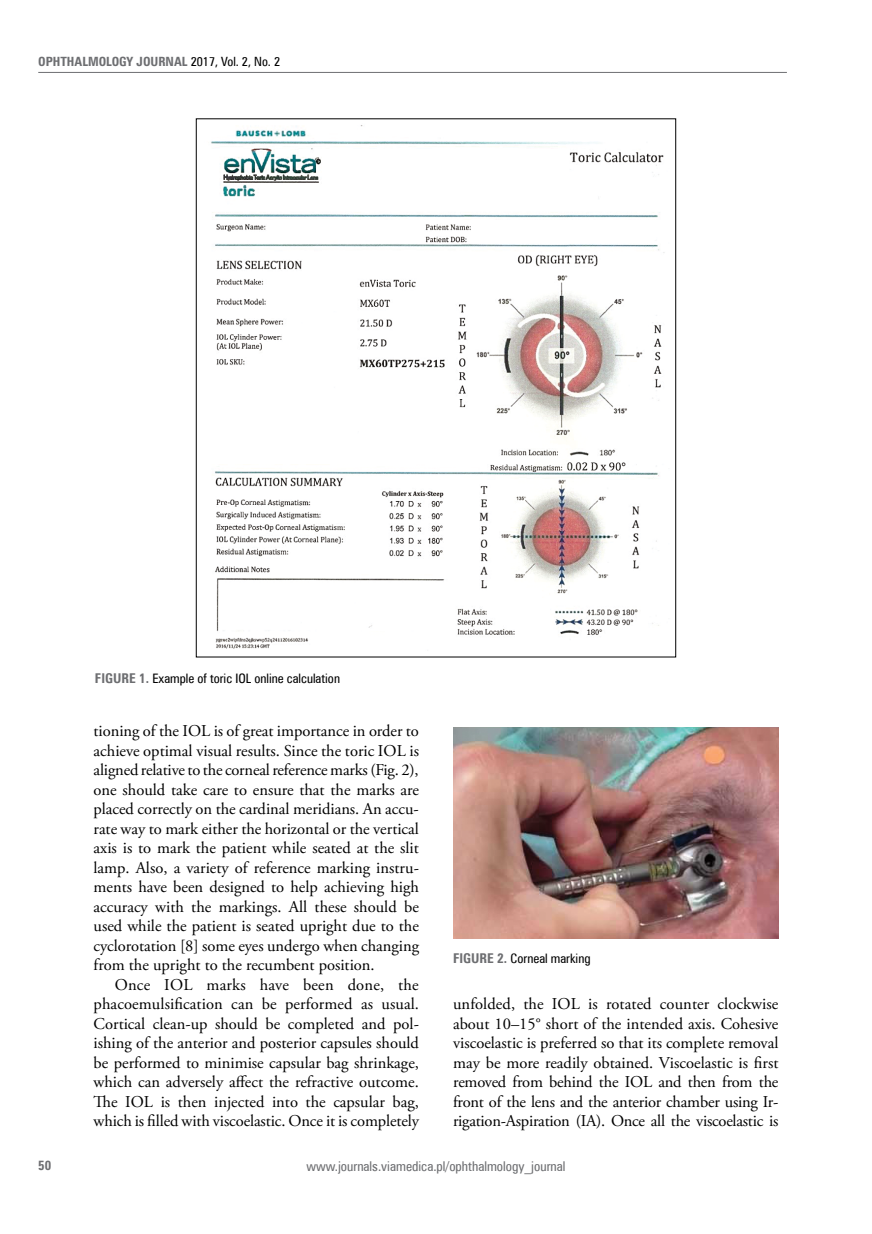
<style>
.page{position:relative;width:872px;height:1234px;background:#fff}
.page>*{position:absolute;margin:0;border:0;box-sizing:border-box;transform-origin:0 0}
.t1{font:16.5px/19.5px "Adobe Garamond Pro";letter-spacing:-.005em;color:#000;text-align:justify}
.t2{font:13.5px "Zurich Cn EU";color:#6d6e71}
.t3{font:700 13.5px "Zurich Cn EU";color:#6d6e71}
.t4{font:700 13.2px "Zurich Cn EU";color:#6d6e71}
.t5{font:13.05px "Zurich Cn EU";color:#000}
.t6{font:700 12.75px "Zurich Cn EU";color:#6d6e71}
.s1{font-weight:400;color:#000}
.s2{font-weight:700;font-size:13.5px;color:#6d6e71}
</style>
<div class="page">
<hr style="left:38px;top:72px;width:749px;height:1px;background:#6d6e71">
<img style="left:211px;top:125px;width:454px;height:524px">
<img style="left:453px;top:727px;width:325px;height:211px">
<p class="t6" style="left:38px;top:53px;width:243px">OPHTHALMOLOGY JOURNAL <span class="s1">2017, Vol. 2, No. 2</span></p>
<p class="t3" style="left:95px;top:670px;width:15px">FIGURE</p>
<p class="t5" style="left:139px;top:670px;width:202px"><span class="s2">1.</span> Example of toric IOL online calculation</p>
<p class="t1" style="left:94px;top:721px;width:327px">tioning of the IOL is of great importance in order to achieve optimal visual results. Since the toric IOL is aligned relative to the corneal reference marks (Fig. 2), one should take care to ensure that the marks are placed correctly on the cardinal meridians. An accu&shy;rate way to mark either the horizontal or the vertical axis is to mark the patient while seated at the slit lamp. Also, a variety of reference marking instru&shy;ments have been designed to help achieving high accuracy with the markings. All these should be used while the patient is seated upright due to the cyclorotation [8] some eyes undergo when changing from the upright to the recumbent position.</p>
<p class="t1" style="left:94px;top:975px;width:327px;text-indent:21px">Once IOL marks have been done, the phacoemulsification can be performed as usual.<br>Cortical clean-up should be completed and pol&shy;ishing of the anterior and posterior capsules should be performed to minimise capsular bag shrinkage, which can adversely affect the refractive outcome.<br>The IOL is then injected into the capsular bag, which is filled with viscoelastic. Once it is completely</p>
<p class="t3" style="left:453px;top:950px;width:15px">FIGURE</p>
<p class="t5" style="left:497px;top:950px;width:95px"><span class="s2">2.</span> Corneal marking</p>
<p class="t1" style="left:453px;top:994px;width:327px">unfolded, the IOL is rotated counter clockwise about 10–15° short of the intended axis. Cohesive viscoelastic is preferred so that its complete removal may be more readily obtained. Viscoelastic is first removed from behind the IOL and then from the front of the lens and the anterior chamber using Ir&shy;rigation-Aspiration (IA). Once all the viscoelastic is</p>
<p class="t4" style="left:38px;top:1157px;width:15px">50</p>
<p class="t2" style="left:306px;top:1157px;width:260px">www.journals.viamedica.pl/ophthalmology_journal</p>
</div>
